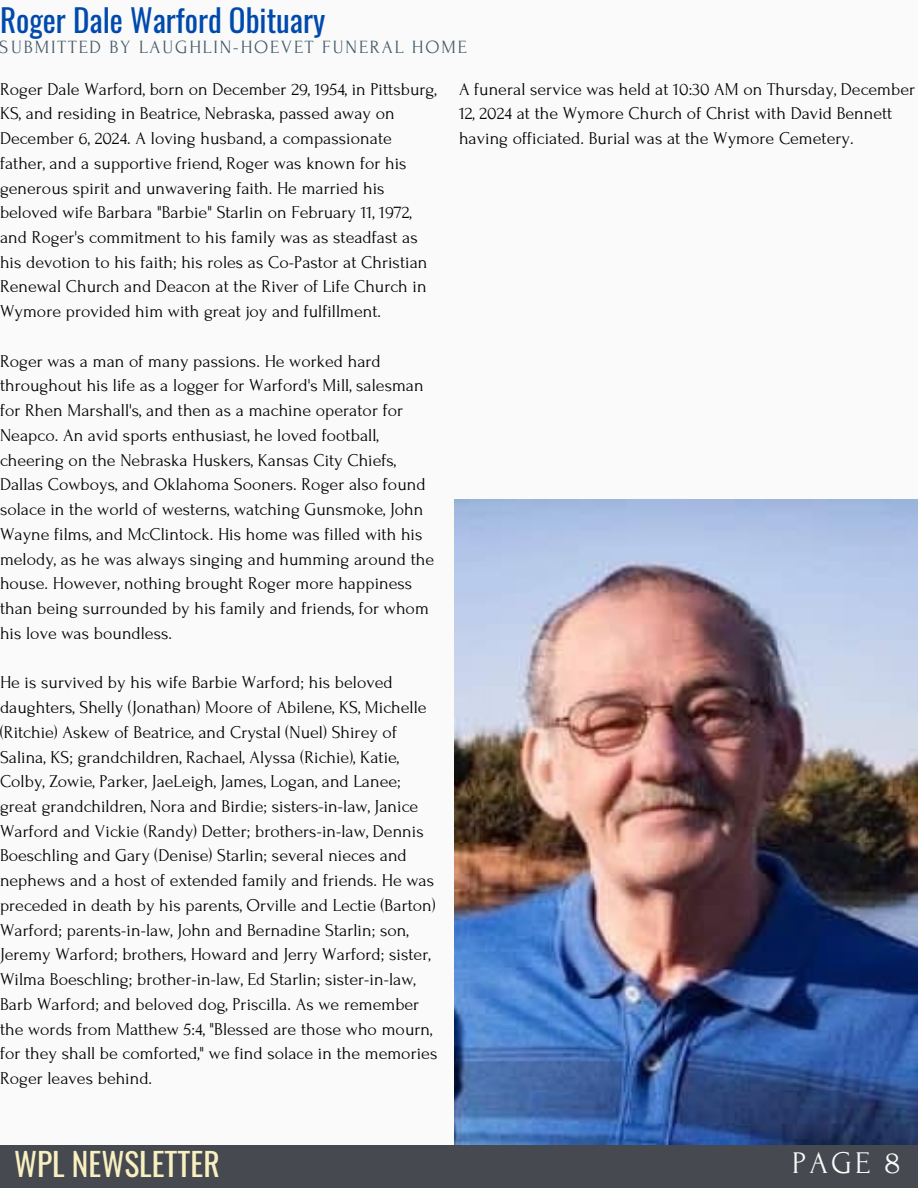
<style>
.page{position:relative;width:918px;height:1188px;background:#fafafa}
.page>*{position:absolute;margin:0;border:0;box-sizing:border-box;transform-origin:0 0}
.t1{font:31.5px "Oswald";color:#f9f0c1}
.t2{font:31.5px "Forum";color:#fafafa}
.t3{font:31.05px "Oswald";color:#004aad}
.t4{font:18.6px "Forum";letter-spacing:.1em;color:#435967}
.t5{font:18px/24.8px "Forum";color:#000}
</style>
<div class="page">
<div style="left:0;top:1145px;width:918px;height:43px;background:#464a50"></div>
<img style="left:454px;top:500px;width:464px;height:645px">
<p class="t3" style="left:0;top:-4px;width:327px">Roger Dale Warford Obituary</p>
<p class="t4" style="left:0;top:37px;width:468px">SUBMITTED BY LAUGHLIN-HOEVET FUNERAL HOME</p>
<p class="t5" style="left:0;top:77px;width:438px">Roger Dale Warford, born on December 29, 1954, in Pittsburg, KS, and residing in Beatrice, Nebraska, passed away on December 6, 2024. A loving husband, a compassionate father, and a supportive friend, Roger was known for his generous spirit and unwavering faith. He married his beloved wife Barbara "Barbie" Starlin on February 11, 1972, and Roger's commitment to his family was as steadfast as his devotion to his faith; his roles as Co-Pastor at Christian Renewal Church and Deacon at the River of Life Church in Wymore provided him with great joy and fulfillment.</p>
<p class="t5" style="left:0;top:349px;width:436px">Roger was a man of many passions. He worked hard throughout his life as a logger for Warford's Mill, salesman for Rhen Marshall's, and then as a machine operator for Neapco. An avid sports enthusiast, he loved football, cheering on the Nebraska Huskers, Kansas City Chiefs, Dallas Cowboys, and Oklahoma Sooners. Roger also found solace in the world of westerns, watching Gunsmoke, John Wayne films, and McClintock. His home was filled with his melody, as he was always singing and humming around the house. However, nothing brought Roger more happiness than being surrounded by his family and friends, for whom his love was boundless.</p>
<p class="t5" style="left:0;top:670px;width:439px">He is survived by his wife Barbie Warford; his beloved daughters, Shelly (Jonathan) Moore of Abilene, KS, Michelle (Ritchie) Askew of Beatrice, and Crystal (Nuel) Shirey of Salina, KS; grandchildren, Rachael, Alyssa (Richie), Katie, Colby, Zowie, Parker, JaeLeigh, James, Logan, and Lanee; great grandchildren, Nora and Birdie; sisters-in-law, Janice Warford and Vickie (Randy) Detter; brothers-in-law, Dennis Boeschling and Gary (Denise) Starlin; several nieces and nephews and a host of extended family and friends. He was preceded in death by his parents, Orville and Lectie (Barton)<br>Warford; parents-in-law, John and Bernadine Starlin; son, Jeremy Warford; brothers, Howard and Jerry Warford; sister, Wilma Boeschling; brother-in-law, Ed Starlin; sister-in-law, Barb Warford; and beloved dog, Priscilla. As we remember the words from Matthew 5:4, "Blessed are those who mourn, for they shall be comforted," we find solace in the memories Roger leaves behind.</p>
<p class="t5" style="left:459px;top:77px;width:458px">A funeral service was held at 10:30 AM on Thursday, December<br>12, 2024 at the Wymore Church of Christ with David Bennett having officiated. Burial was at the Wymore Cemetery.</p>
<h2 class="t1" style="left:14px;top:1139px;width:207px">WPL NEWSLETTER</h2>
<h3 class="t2" style="left:792px;top:1146px;width:110px">PAGE 8</h3>
</div>
